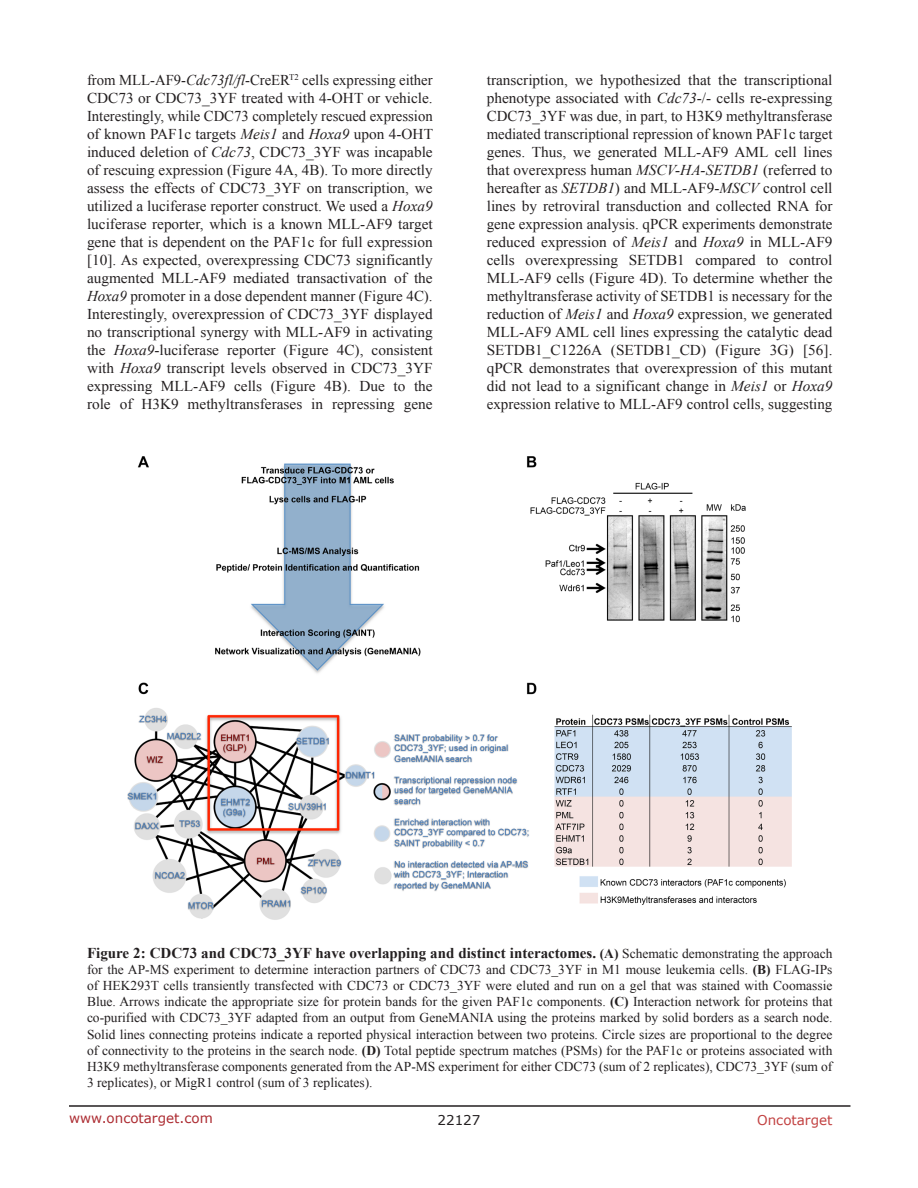
<style>
.page{position:relative;width:918px;height:1188px;background:#fff}
.page>*{position:absolute;margin:0;border:0;box-sizing:border-box;transform-origin:0 0}
.BodyText{font:15px/18px "Times New Roman";color:#231f20;text-align:justify}
.figuretext{font:700 15px "Times New Roman";color:#231f20}
.figuretext-2{font:13.5px/16.2px "Times New Roman";color:#231f20;text-align:justify}
.t1{font:13.5px "Verdana";color:#ac2b31}
.t2{font:13.5px "Verdana";color:#c24141}
.t3{font:13.5px "Verdana";color:#231f20}
.s1{font-style:italic}
.s2{font-size:13.5px}
.s3{font-weight:400;font-size:13.5px}
.s4{font-weight:700}
</style>
<div class="page">
<hr style="left:69px;top:1105px;width:781px;height:2px;background:#231f20">
<img style="left:127px;top:456px;width:665px;height:464px">
<p class="BodyText" style="left:87px;top:71px;width:348px">from MLL-AF9-<span class="s1">Cdc73fl/fl</span>-CreER<sup>T2</sup> cells expressing either CDC73 or CDC73_3YF treated with 4-OHT or vehicle.<br>Interestingly, while CDC73 completely rescued expression of known PAF1c targets <span class="s1">Meis1</span> and <span class="s1">Hoxa9</span> upon 4-OHT induced deletion of <span class="s1">Cdc73</span>, CDC73_3YF was incapable of rescuing expression (Figure 4A, 4B). To more directly assess the effects of CDC73_3YF on transcription, we utilized a luciferase reporter construct. We used a <span class="s1">Hoxa9 </span>luciferase reporter, which is a known MLL-AF9 target gene that is dependent on the PAF1c for full expression [10]. As expected, overexpressing CDC73 significantly augmented MLL-AF9 mediated transactivation of the <span class="s1">Hoxa9</span> promoter in a dose dependent manner (Figure 4C).<br>Interestingly, overexpression of CDC73_3YF displayed no transcriptional synergy with MLL-AF9 in activating the <span class="s1">Hoxa9</span>-luciferase reporter (Figure 4C), consistent with <span class="s1">Hoxa9</span> transcript levels observed in CDC73_3YF expressing MLL-AF9 cells (Figure 4B). Due to the role of H3K9 methyltransferases in repressing gene</p>
<p class="BodyText" style="left:487px;top:71px;width:347px">transcription, we hypothesized that the transcriptional phenotype associated with <span class="s1">Cdc73</span>-/- cells re-expressing CDC73_3YF was due, in part, to H3K9 methyltransferase mediated transcriptional repression of known PAF1c target genes. Thus, we generated MLL-AF9 AML cell lines that overexpress human <span class="s1">MSCV-HA-SETDB1</span> (referred to hereafter as <span class="s1">SETDB1</span>) and MLL-AF9-<span class="s1">MSCV</span> control cell lines by retroviral transduction and collected RNA for gene expression analysis. qPCR experiments demonstrate reduced expression of <span class="s1">Meis1</span> and <span class="s1">Hoxa9</span> in MLL-AF9 cells overexpressing SETDB1 compared to control MLL-AF9 cells (Figure 4D). To determine whether the methyltransferase activity of SETDB1 is necessary for the reduction of <span class="s1">Meis1</span> and <span class="s1">Hoxa9</span> expression, we generated MLL-AF9 AML cell lines expressing the catalytic dead SETDB1_C1226A (SETDB1_CD) (Figure 3G) [56]. qPCR demonstrates that overexpression of this mutant did not lead to a significant change in <span class="s1">Meis1</span> or <span class="s1">Hoxa9 </span>expression relative to MLL-AF9 control cells, suggesting</p>
<p class="figuretext" style="left:87px;top:942px;width:747px">Figure 2: CDC73 and CDC73_3YF have overlapping and distinct interactomes. <span class="s2">(A)</span> <span class="s3">Schematic demonstrating the approach</span></p>
<p class="figuretext-2" style="left:87px;top:961px;width:747px">for the AP-MS experiment to determine interaction partners of CDC73 and CDC73_3YF in M1 mouse leukemia cells. <span class="s4">(B)</span> FLAG-IPs of HEK293T cells transiently transfected with CDC73 or CDC73_3YF were eluted and run on a gel that was stained with Coomassie Blue. Arrows indicate the appropriate size for protein bands for the given PAF1c components. <span class="s4">(C)</span> Interaction network for proteins that co-purified with CDC73_3YF adapted from an output from GeneMANIA using the proteins marked by solid borders as a search node.<br>Solid lines connecting proteins indicate a reported physical interaction between two proteins. Circle sizes are proportional to the degree of connectivity to the proteins in the search node. <span class="s4">(D)</span> Total peptide spectrum matches (PSMs) for the PAF1c or proteins associated with H3K9 methyltransferase components generated from the AP-MS experiment for either CDC73 (sum of 2 replicates), CDC73_3YF (sum of 3 replicates), or MigR1 control (sum of 3 replicates).</p>
<p class="t1" style="left:69px;top:1109px;width:145px">www.oncotarget.com</p>
<p class="t3" style="left:438px;top:1111px;width:44px">22127</p>
<p class="t2" style="left:757px;top:1111px;width:77px">Oncotarget</p>
</div>
